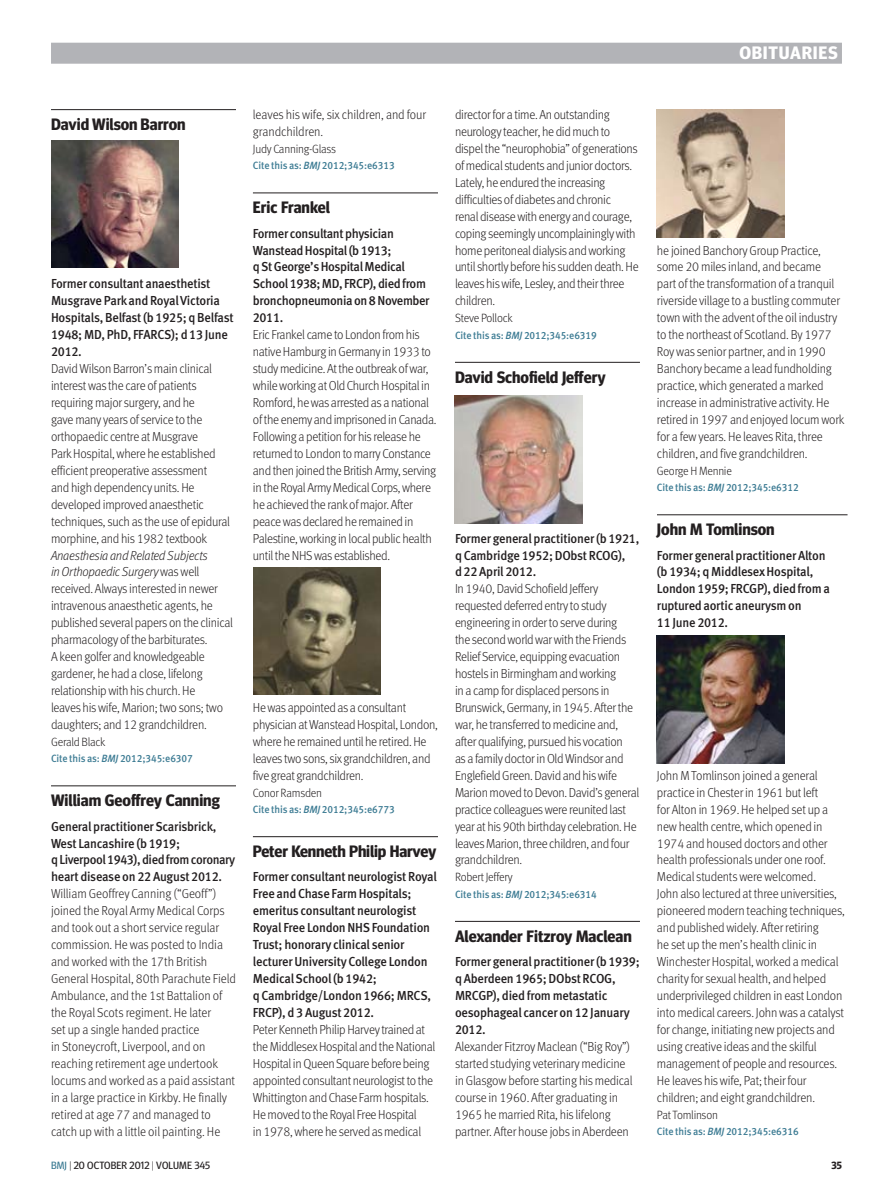
<style>
.page{position:relative;width:893px;height:1191px;background:#fff}
.page>*{position:absolute;margin:0;border:0;box-sizing:border-box;transform-origin:0 0}
.Section-Strap_grey_R{font:700 18px "Meta Headline OT";letter-spacing:.04em;color:#fff}
.obit_head{font:700 16.5px "Meta Headline OT";color:#231f20}
.citation{font:700 16.5px "Meta Headline OT";color:#231f20}
.sans_light{font:300 13.05px/17px "Meta Pro";letter-spacing:-.025em;color:#231f20;scale:.94 1}
.obit_biog{font:500 13.05px/17px "Meta Pro";letter-spacing:-.02em;color:#231f20;scale:.95 1}
.sans_light-2{font:300 13.05px/17px "Meta Pro";letter-spacing:-.005em;color:#231f20;scale:.94 1}
.obit_author{font:300 12px "Meta Pro";letter-spacing:-.02em;color:#231f20;scale:.95 1}
.citation-2{font:500 10.5px "Meta Pro";letter-spacing:-.01em;color:#3c7b93;scale:.95 1}
.t1{font:10.5px "Meta Headline OT";letter-spacing:.01em;color:#231f20}
.t2{font:700 10.5px "Meta Headline OT";color:#231f20}
.s1{font-style:italic}
.s2{color:#3c7b93}
.s3{font-weight:300}
</style>
<div class="page">
<div style="left:51px;top:43px;width:791px;height:21px;background:#b2b3b7"></div>
<hr style="left:657px;top:514px;width:190px;height:1px;background:#231f20">
<hr style="left:51px;top:109px;width:185px;height:1px;background:#231f20">
<hr style="left:51px;top:785px;width:185px;height:1px;background:#231f20">
<hr style="left:253px;top:193px;width:185px;height:1px;background:#231f20">
<hr style="left:253px;top:836px;width:185px;height:1px;background:#231f20">
<hr style="left:455px;top:362px;width:185px;height:1px;background:#231f20">
<hr style="left:455px;top:921px;width:185px;height:1px;background:#231f20">
<img style="left:51px;top:140px;width:127px;height:128px">
<img style="left:253px;top:567px;width:127px;height:127px">
<img style="left:455px;top:396px;width:127px;height:127px">
<img style="left:657px;top:110px;width:127px;height:127px">
<img style="left:657px;top:635px;width:127px;height:128px">
<p class="Section-Strap_grey_R" style="left:739px;top:42px;width:100px">OBITUARIES</p>
<p class="citation" style="left:51px;top:114px;width:136px">David Wilson Barron</p>
<p class="obit_biog" style="left:51px;top:275px;width:194px">Former consultant anaesthetist<br>Musgrave Park and Royal Victoria<br>Hospitals, Belfast (b 1925; q Belfast<br>1948; MD, PhD, FFARCS); d 13 June<br>2012.</p>
<p class="sans_light" style="left:51px;top:359px;width:195px">David Wilson Barron’s main clinical interest was the care of patients requiring major surgery, and he<br>gave many years of service to the orthopaedic centre at Musgrave<br>Park Hospital, where he established efficient preoperative assessment<br>and high dependency units. He developed improved anaesthetic techniques, such as the use of epidural morphine, and his 1982 textbook <span class="s1">Anaesthesia and Related Subjects<br>in Orthopaedic Surgery</span> was well received. Always interested in newer intravenous anaesthetic agents, he published several papers on the clinical pharmacology of the barbiturates.<br>A keen golfer and knowledgeable gardener, he had a close, lifelong relationship with his church. He<br>leaves his wife, Marion; two sons; two daughters; and 12 grandchildren.</p>
<p class="obit_author" style="left:51px;top:733px;width:59px">Gerald Black</p>
<p class="citation-2" style="left:51px;top:750px;width:151px">Cite this as: <span class="s1">BMJ</span> 2012;345:e6307</p>
<p class="obit_head" style="left:51px;top:790px;width:170px">William Geoffrey Canning</p>
<p class="obit_biog" style="left:51px;top:816px;width:195px">General practitioner Scarisbrick,<br>West Lancashire (b 1919;<br>q Liverpool 1943), died from coronary heart disease on 22 August 2012.</p>
<p class="sans_light-2" style="left:51px;top:884px;width:198px">William Geoffrey Canning (“Geoff”) joined the Royal Army Medical Corps and took out a short service regular commission. He was posted to India and worked with the 17th British General Hospital, 80th Parachute Field Ambulance, and the 1st Battalion of the Royal Scots regiment. He later<br>set up a single handed practice<br>in Stoneycroft, Liverpool, and on reaching retirement age undertook locums and worked as a paid assistant in a large practice in Kirkby. He finally retired at age 77 and managed to catch up with a little oil painting. He</p>
<p class="sans_light-2" style="left:253px;top:105px;width:186px">leaves his wife, six children, and four grandchildren.</p>
<p class="obit_author" style="left:253px;top:140px;width:89px">Judy Canning-Glass</p>
<p class="citation-2" style="left:253px;top:157px;width:151px">Cite this as: <span class="s1">BMJ</span> 2012;345:e6313</p>
<p class="obit_head" style="left:253px;top:198px;width:79px">Eric Frankel</p>
<p class="obit_biog" style="left:253px;top:224px;width:188px">Former consultant physician<br>Wanstead Hospital (b 1913;<br>q St George’s Hospital Medical<br>School 1938; MD, FRCP), died from bronchopneumonia on 8 November<br>2011.</p>
<p class="sans_light" style="left:253px;top:325px;width:197px">Eric Frankel came to London from his native Hamburg in Germany in 1933 to study medicine. At the outbreak of war, while working at Old Church Hospital in Romford, he was arrested as a national of the enemy and imprisoned in Canada.<br>Following a petition for his release he returned to London to marry Constance and then joined the British Army, serving in the Royal Army Medical Corps, where he achieved the rank of major. After peace was declared he remained in Palestine, working in local public health until the NHS was established.</p>
<p class="sans_light" style="left:253px;top:698px;width:198px">He was appointed as a consultant physician at Wanstead Hospital, London, where he remained until he retired. He leaves two sons, six grandchildren, and five great grandchildren.</p>
<p class="obit_author" style="left:253px;top:784px;width:74px">Conor Ramsden</p>
<p class="citation-2" style="left:253px;top:801px;width:151px">Cite this as: <span class="s1">BMJ</span> 2012;345:e6773</p>
<p class="obit_head" style="left:253px;top:841px;width:185px">Peter Kenneth Philip Harvey</p>
<p class="obit_biog" style="left:253px;top:867px;width:195px">Former consultant neurologist Royal<br>Free and Chase Farm Hospitals; emeritus consultant neurologist<br>Royal Free London NHS Foundation<br>Trust; honorary clinical senior lecturer University College London<br>Medical School (b 1942;<br>q Cambridge/London 1966; MRCS,<br>FRCP), d 3 August 2012.</p>
<p class="sans_light" style="left:253px;top:1020px;width:195px">Peter Kenneth Philip Harvey trained at the Middlesex Hospital and the National Hospital in Queen Square before being appointed consultant neurologist to the Whittington and Chase Farm hospitals.<br>He moved to the Royal Free Hospital<br>in 1978, where he served as medical</p>
<p class="sans_light" style="left:455px;top:105px;width:197px">director for a time. An outstanding neurology teacher, he did much to dispel the “neurophobia” of generations of medical students and junior doctors.<br>Lately, he endured the increasing difficulties of diabetes and chronic<br>renal disease with energy and courage, coping seemingly uncomplainingly with home peritoneal dialysis and working until shortly before his sudden death. He leaves his wife, Lesley, and their three children.</p>
<p class="obit_author" style="left:455px;top:309px;width:62px">Steve Pollock</p>
<p class="citation-2" style="left:455px;top:327px;width:151px">Cite this as: <span class="s1">BMJ</span> 2012;345:e6319</p>
<p class="obit_head" style="left:455px;top:367px;width:152px">David Schofield Jeffery</p>
<p class="obit_biog" style="left:455px;top:529px;width:196px">Former general practitioner (b 1921, q Cambridge 1952; DObst RCOG),<br>d 22 April 2012.</p>
<p class="sans_light" style="left:455px;top:580px;width:198px">In 1940, David Schofield Jeffery requested deferred entry to study engineering in order to serve during<br>the second world war with the Friends Relief Service, equipping evacuation hostels in Birmingham and working<br>in a camp for displaced persons in Brunswick, Germany, in 1945. After the war, he transferred to medicine and, after qualifying, pursued his vocation<br>as a family doctor in Old Windsor and Englefield Green. David and his wife Marion moved to Devon. David’s general practice colleagues were reunited last year at his 90th birthday celebration. He leaves Marion, three children, and four grandchildren.</p>
<p class="obit_author" style="left:455px;top:868px;width:62px">Robert Jeffery</p>
<p class="citation-2" style="left:455px;top:886px;width:151px">Cite this as: <span class="s1">BMJ</span> 2012;345:e6314</p>
<p class="obit_head" style="left:455px;top:926px;width:178px">Alexander Fitzroy Maclean</p>
<p class="obit_biog" style="left:455px;top:952px;width:196px">Former general practitioner (b 1939; q Aberdeen 1965; DObst RCOG,<br>MRCGP), died from metastatic oesophageal cancer on 12 January<br>2012.</p>
<p class="sans_light" style="left:455px;top:1037px;width:190px">Alexander Fitzroy Maclean (“Big Roy”) started studying veterinary medicine in Glasgow before starting his medical course in 1960. After graduating in 1965 he married Rita, his lifelong partner. After house jobs in Aberdeen</p>
<p class="sans_light" style="left:657px;top:241px;width:201px">he joined Banchory Group Practice, some 20 miles inland, and became<br>part of the transformation of a tranquil riverside village to a bustling commuter town with the advent of the oil industry to the northeast of Scotland. By 1977<br>Roy was senior partner, and in 1990<br>Banchory became a lead fundholding practice, which generated a marked increase in administrative activity. He retired in 1997 and enjoyed locum work for a few years. He leaves Rita, three children, and five grandchildren.</p>
<p class="obit_author" style="left:657px;top:462px;width:80px">George H Mennie</p>
<p class="citation-2" style="left:657px;top:479px;width:151px">Cite this as: <span class="s1">BMJ</span> 2012;345:e6312</p>
<p class="obit_head" style="left:657px;top:519px;width:119px">John M Tomlinson</p>
<p class="obit_biog" style="left:657px;top:545px;width:184px">Former general practitioner Alton (b 1934; q Middlesex Hospital,<br>London 1959; FRCGP), died from a ruptured aortic aneurysm on<br>11 June 2012.</p>
<p class="sans_light" style="left:657px;top:766px;width:201px">John M Tomlinson joined a general practice in Chester in 1961 but left<br>for Alton in 1969. He helped set up a new health centre, which opened in 1974 and housed doctors and other health professionals under one roof.<br>Medical students were welcomed.<br>John also lectured at three universities, pioneered modern teaching techniques, and published widely. After retiring<br>he set up the men’s health clinic in Winchester Hospital, worked a medical charity for sexual health, and helped underprivileged children in east London into medical careers. John was a catalyst for change, initiating new projects and using creative ideas and the skilful management of people and resources.<br>He leaves his wife, Pat; their four children; and eight grandchildren.</p>
<p class="obit_author" style="left:657px;top:1105px;width:66px">Pat Tomlinson</p>
<p class="citation-2" style="left:657px;top:1123px;width:151px">Cite this as: <span class="s1">BMJ</span> 2012;345:e6316</p>
<p class="t1" style="left:51px;top:1159px;width:161px"><span class="s2">BMJ</span> <span class="s3">|</span> 20 OCTOBER 2012 <span class="s3">|</span> VOLUME 345</p>
<p class="t2" style="left:831px;top:1159px;width:12px">35</p>
</div>
